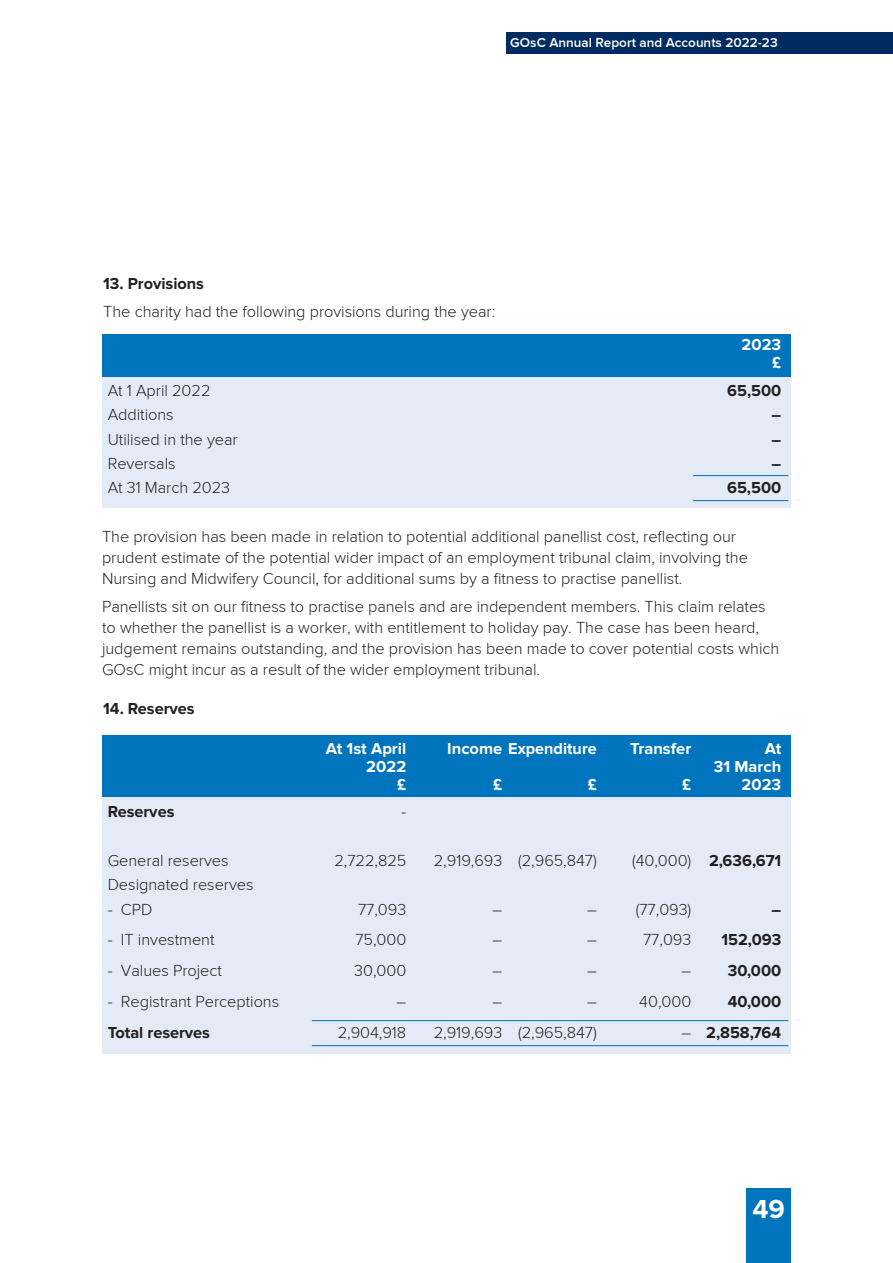
<style>
.page{position:relative;width:893px;height:1263px;background:#fff}
.page>*{position:absolute;margin:0;border:0;box-sizing:border-box;transform-origin:0 0}
.t1{font:700 27px "Proxima Nova";color:#fff}
.t2{font:300 16.5px/21px "Proxima Nova";color:#231f20}
.t3{font:700 16.5px "Proxima Nova";color:#231f20}
.t4{font:700 16.5px/18px "Proxima Nova";color:#fff;text-align:right}
.t5{font:600 13.5px "Proxima Nova";color:#fff}
.s1{font-weight:300}
</style>
<div class="page">
<div style="left:746px;top:1188px;width:45px;height:75px;background:#0074bc"></div>
<div style="left:506px;top:32px;width:387px;height:21px;background:#002c62"></div>
<div style="left:102px;top:766px;width:689px;height:287px;background:#e4ebf6"></div>
<div style="left:102px;top:735px;width:689px;height:62px;background:#0074bc"></div>
<div style="left:102px;top:363px;width:689px;height:145px;background:#e4ebf6"></div>
<div style="left:102px;top:334px;width:689px;height:42px;background:#0074bc"></div>
<hr style="left:693px;top:475px;width:95px;height:1px;background:#0074bc">
<hr style="left:312px;top:1020px;width:476px;height:1px;background:#0074bc">
<hr style="left:693px;top:500px;width:95px;height:1px;background:#0074bc">
<hr style="left:312px;top:1045px;width:476px;height:1px;background:#0074bc">
<p class="t5" style="left:510px;top:35px;width:269px">GOsC Annual Report and Accounts 2022-23</p>
<p class="t3" style="left:103px;top:274px;width:102px">13. Provisions</p>
<p class="t2" style="left:103px;top:301px;width:393px">The charity had the following provisions during the year:</p>
<p class="t4" style="left:741px;top:336px;width:41px">2023 £</p>
<p class="t2" style="left:108px;top:380px;width:104px">At 1 April 2022</p>
<p class="t3" style="left:727px;top:381px;width:56px">65,500</p>
<p class="t2" style="left:108px;top:404px;width:68px">Additions</p>
<p class="t3" style="left:772px;top:405px;width:11px">–</p>
<p class="t2" style="left:108px;top:428px;width:132px">Utilised in the year</p>
<p class="t3" style="left:772px;top:430px;width:11px">–</p>
<p class="t2" style="left:108px;top:453px;width:70px">Reversals</p>
<p class="t3" style="left:772px;top:454px;width:11px">–</p>
<p class="t2" style="left:108px;top:477px;width:124px">At 31 March 2023</p>
<p class="t3" style="left:727px;top:478px;width:56px">65,500</p>
<p class="t2" style="left:102px;top:526px;width:647px">The provision has been made in relation to potential additional panellist cost, reflecting our prudent estimate of the potential wider impact of an employment tribunal claim, involving the<br>Nursing and Midwifery Council, for additional sums by a fitness to practise panellist.</p>
<p class="t2" style="left:102px;top:596px;width:679px">Panellists sit on our fitness to practise panels and are independent members. This claim relates to whether the panellist is a worker, with entitlement to holiday pay. The case has been heard, judgement remains outstanding, and the provision has been made to cover potential costs which GOsC might incur as a result of the wider employment tribunal.</p>
<p class="t3" style="left:103px;top:699px;width:93px">14. Reserves</p>
<p class="t4" style="left:326px;top:739px;width:82px">At 1st April</p>
<p class="t4" style="left:447px;top:739px;width:151px">Income Expenditure</p>
<p class="t4" style="left:630px;top:739px;width:63px">Transfer</p>
<p class="t4" style="left:765px;top:739px;width:18px">At</p>
<p class="t4" style="left:366px;top:757px;width:41px">2022</p>
<p class="t4" style="left:714px;top:757px;width:69px">31 March</p>
<p class="t4" style="left:397px;top:775px;width:11px">£</p>
<p class="t4" style="left:493px;top:775px;width:11px">£</p>
<p class="t4" style="left:588px;top:775px;width:11px">£</p>
<p class="t4" style="left:682px;top:775px;width:11px">£</p>
<p class="t4" style="left:741px;top:775px;width:41px">2023</p>
<p class="t3" style="left:108px;top:802px;width:68px">Reserves</p>
<p class="t2" style="left:401px;top:801px;width:6px">-</p>
<p class="t2" style="left:108px;top:850px;width:122px">General reserves</p>
<p class="t2" style="left:334px;top:850px;width:73px">2,722,825</p>
<p class="t2" style="left:434px;top:850px;width:164px">2,919,693 (2,965,847)</p>
<p class="t3" style="left:632px;top:851px;width:151px"><span class="s1">(40,000)</span> 2,636,671</p>
<p class="t2" style="left:108px;top:874px;width:147px">Designated reserves</p>
<p class="t2" style="left:108px;top:898px;width:46px">- CPD</p>
<p class="t2" style="left:358px;top:898px;width:50px">77,093</p>
<p class="t2" style="left:493px;top:898px;width:11px">–</p>
<p class="t2" style="left:587px;top:898px;width:106px">– (77,093)</p>
<p class="t3" style="left:772px;top:900px;width:11px">–</p>
<p class="t2" style="left:108px;top:929px;width:108px">- IT investment</p>
<p class="t2" style="left:355px;top:929px;width:52px">75,000</p>
<p class="t2" style="left:493px;top:929px;width:11px">–</p>
<p class="t2" style="left:587px;top:929px;width:11px">–</p>
<p class="t2" style="left:643px;top:929px;width:50px">77,093</p>
<p class="t3" style="left:721px;top:930px;width:61px">152,093</p>
<p class="t2" style="left:108px;top:960px;width:116px">- Values Project</p>
<p class="t2" style="left:354px;top:960px;width:54px">30,000</p>
<p class="t2" style="left:493px;top:960px;width:11px">–</p>
<p class="t2" style="left:587px;top:960px;width:11px">–</p>
<p class="t3" style="left:682px;top:961px;width:101px"><span class="s1">–</span> 30,000</p>
<p class="t2" style="left:108px;top:991px;width:173px">- Registrant Perceptions</p>
<p class="t2" style="left:397px;top:991px;width:11px">–</p>
<p class="t2" style="left:493px;top:991px;width:11px">–</p>
<p class="t2" style="left:587px;top:991px;width:11px">–</p>
<p class="t2" style="left:639px;top:991px;width:53px">40,000</p>
<p class="t3" style="left:728px;top:992px;width:55px">40,000</p>
<p class="t3" style="left:108px;top:1023px;width:104px">Total reserves</p>
<p class="t2" style="left:338px;top:1022px;width:70px">2,904,918</p>
<p class="t2" style="left:434px;top:1022px;width:165px">2,919,693 (2,965,847)</p>
<p class="t3" style="left:682px;top:1023px;width:101px"><span class="s1">–</span> 2,858,764</p>
<h1 class="t1" style="left:752px;top:1194px;width:34px">49</h1>
</div>
